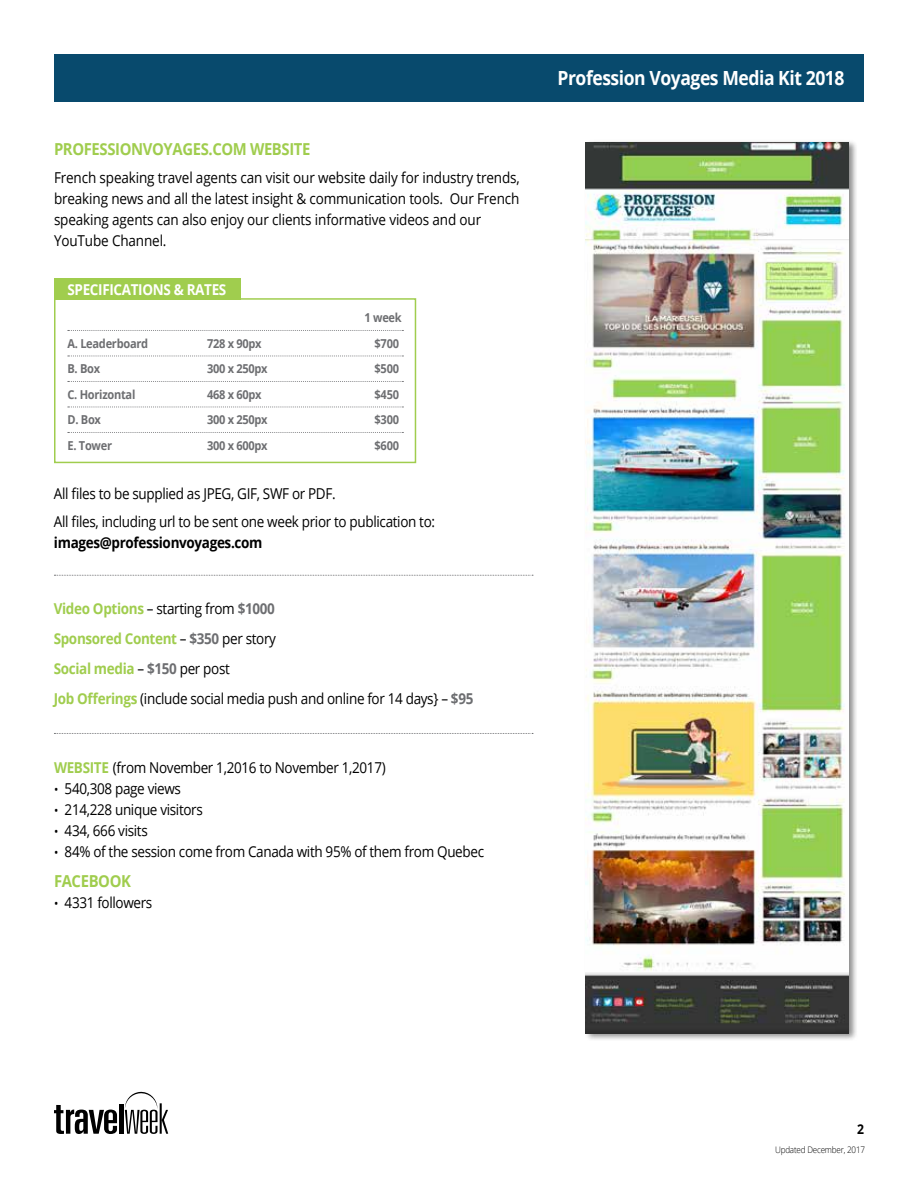
<style>
.page{position:relative;width:918px;height:1188px;background:#fff}
.page>*{position:absolute;margin:0;border:0;box-sizing:border-box;transform-origin:0 0}
.t1{font:700 19.5px "Open Sans";letter-spacing:-.025em;color:#fff;scale:.9 1}
.t2{font:700 16.5px "Open Sans";letter-spacing:-.025em;color:#a0cd4e;scale:.9 1}
.t3{font:15px/21px "Open Sans";letter-spacing:-.025em;color:#000;scale:.9 1}
.t4{font:700 15px "Open Sans";letter-spacing:-.025em;color:#000;scale:.9 1}
.t5{font:700 15px "Open Sans";letter-spacing:-.025em;color:#fff;scale:.9 1}
.t6{font:700 13.5px "Open Sans";color:#000;scale:.9 1}
.t7{font:700 12.3px "Open Sans";letter-spacing:-.025em;color:#6d6e71;scale:.9 1}
.t8{font:300 9px "Open Sans";letter-spacing:-.025em;color:#000;scale:.9 1}
.s1{font-weight:700;color:#a0cd4e}
.s2{font-weight:700;color:#6d6e71}
.s3{font-size:12.75px}
</style>
<div class="page">
<div style="left:54px;top:298px;width:362px;height:165px;border:2px solid #a0cd4e"></div>
<div style="left:54px;top:54px;width:810px;height:48px;background:#084a6d"></div>
<div style="left:54px;top:278px;width:187px;height:22px;background:#a0cd4e"></div>
<svg style="left:68px;top:330px;width:335px;height:1px"></svg>
<svg style="left:68px;top:356px;width:335px;height:1px"></svg>
<svg style="left:68px;top:381px;width:335px;height:1px"></svg>
<svg style="left:68px;top:407px;width:335px;height:1px"></svg>
<svg style="left:68px;top:432px;width:335px;height:1px"></svg>
<svg style="left:54px;top:575px;width:479px;height:1px"></svg>
<svg style="left:54px;top:733px;width:479px;height:1px"></svg>
<svg style="left:125px;top:1092px;width:43px;height:42px"></svg>
<svg style="left:54px;top:1105px;width:63px;height:29px"></svg>
<div style="left:119px;top:1105px;width:5px;height:29px;background:#000"></div>
<div style="left:584px;top:139px;width:275px;height:903px;background:#000;opacity:.45"></div>
<img style="left:585px;top:142px;width:264px;height:892px">
<p class="t2" style="left:54px;top:138px;width:286px">PROFESSIONVOYAGES.COM WEBSITE</p>
<p class="t3" style="left:54px;top:167px;width:519px">French speaking travel agents can visit our website daily for industry trends, breaking news and all the latest insight &amp; communication tools. Our French speaking agents can also enjoy our clients informative videos and our YouTube Channel.</p>
<p class="t5" style="left:68px;top:279px;width:178px">SPECIFICATIONS &amp; RATES</p>
<p class="t7" style="left:364px;top:309px;width:43px">1 week</p>
<p class="t7" style="left:68px;top:335px;width:91px">A. Leaderboard</p>
<p class="t7" style="left:207px;top:335px;width:62px">728 x 90px</p>
<p class="t7" style="left:375px;top:335px;width:29px">$700</p>
<p class="t7" style="left:68px;top:360px;width:38px">B. Box</p>
<p class="t7" style="left:207px;top:360px;width:69px">300 x 250px</p>
<p class="t7" style="left:375px;top:360px;width:29px">$500</p>
<p class="t7" style="left:68px;top:386px;width:77px">C. Horizontal</p>
<p class="t7" style="left:207px;top:386px;width:62px">468 x 60px</p>
<p class="t7" style="left:375px;top:386px;width:29px">$450</p>
<p class="t7" style="left:68px;top:411px;width:39px">D. Box</p>
<p class="t7" style="left:207px;top:411px;width:69px">300 x 250px</p>
<p class="t7" style="left:375px;top:411px;width:29px">$300</p>
<p class="t7" style="left:68px;top:437px;width:51px">E. Tower</p>
<p class="t7" style="left:207px;top:437px;width:69px">300 x 600px</p>
<p class="t7" style="left:375px;top:437px;width:29px">$600</p>
<p class="t3" style="left:54px;top:480px;width:425px;line-height:27.8px">All files to be supplied as JPEG, GIF, SWF or PDF.<br>All files, including url to be sent one week prior to publication to:</p>
<p class="t4" style="left:54px;top:532px;width:233px">images@professionvoyages.com</p>
<p class="t3" style="left:54px;top:593px;width:468px;line-height:30px"><span class="s1">Video Options</span> – starting from <span class="s2">$1000<br></span><span class="s1">Sponsored Content</span> – <span class="s2">$350</span> per story<br><span class="s1">Social media</span> – <span class="s2">$150</span> per post<br><span class="s1">Job Offerings</span> (include social media push and online for 14 days} – <span class="s2">$95</span></p>
<p class="t3" style="left:54px;top:757px;width:370px"><span class="s1">WEBSITE</span> (from November 1,2016 to November 1,2017)</p>
<p class="t3" style="left:54px;top:778px;width:143px"><span class="s3">•</span> 540,308 page views</p>
<p class="t3" style="left:54px;top:799px;width:167px"><span class="s3">•</span> 214,228 unique visitors</p>
<p class="t3" style="left:54px;top:820px;width:106px"><span class="s3">•</span> 434, 666 visits</p>
<p class="t3" style="left:54px;top:841px;width:479px"><span class="s3">•</span> 84% of the session come from Canada with 95% of them from Quebec</p>
<p class="t2" style="left:54px;top:869px;width:87px">FACEBOOK</p>
<p class="t3" style="left:54px;top:892px;width:111px"><span class="s3">•</span> 4331 followers</p>
<h1 class="t1" style="left:558px;top:64px;width:320px">Profession Voyages Media Kit 2018</h1>
<p class="t6" style="left:857px;top:1120px;width:9px">2</p>
<p class="t8" style="left:775px;top:1143px;width:101px">Updated December, 2017</p>
</div>
